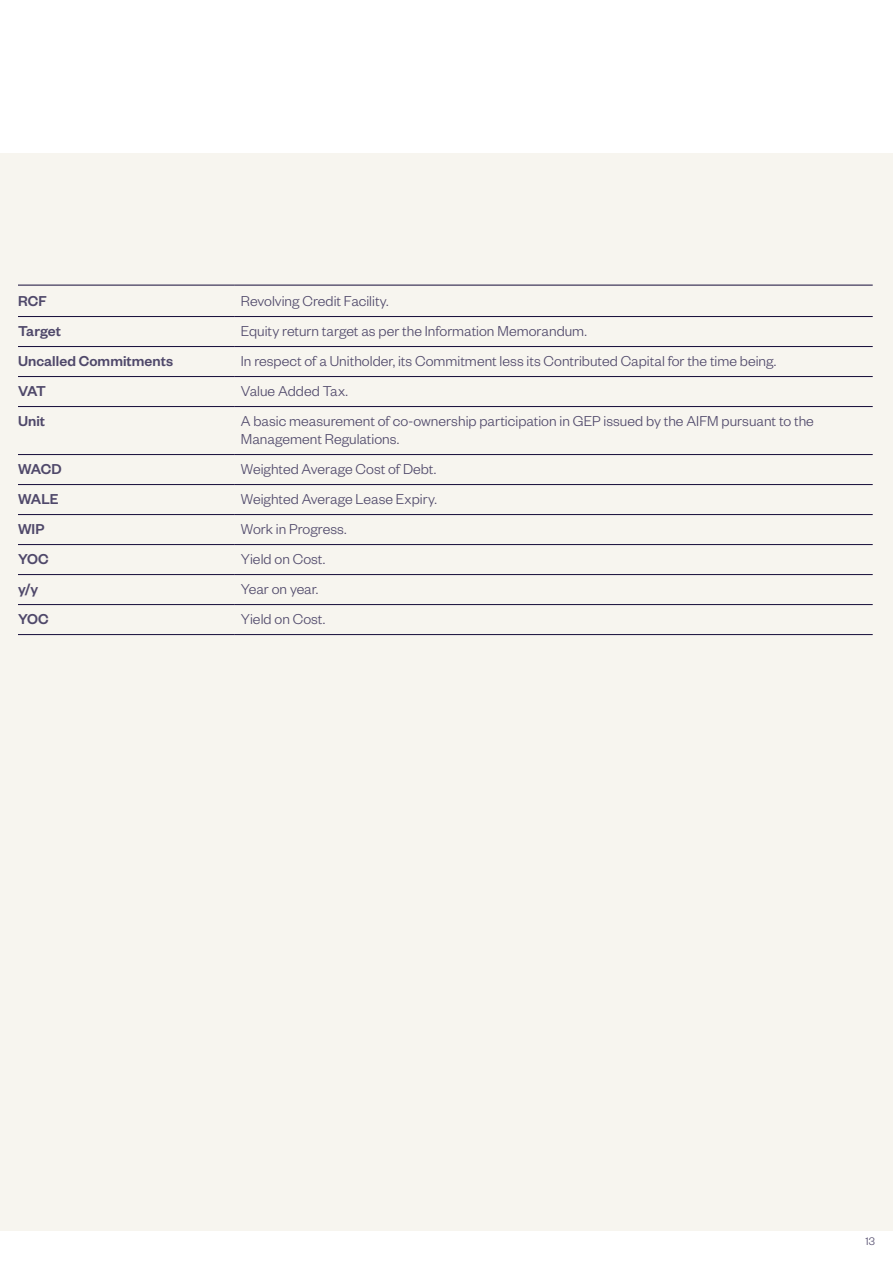
<style>
.page{position:relative;width:893px;height:1263px;background:#fff}
.page>*{position:absolute;margin:0;border:0;box-sizing:border-box;transform-origin:0 0}
.t1{font:300 15.75px/18px "Founders Grotesk";color:#4f486a}
.t2{font:500 15.75px "Founders Grotesk";letter-spacing:.005em;color:#4f486a}
.t3{font:300 12px "Founders Grotesk";color:#4f486a}
</style>
<div class="page">
<div style="left:0;top:153px;width:893px;height:1077px;background:#f7f5ef"></div>
<hr style="left:18px;top:285px;width:217px;height:1px;background:#140b39">
<hr style="left:235px;top:285px;width:638px;height:1px;background:#140b39">
<hr style="left:18px;top:316px;width:217px;height:1px;background:#140b39">
<hr style="left:235px;top:316px;width:638px;height:1px;background:#140b39">
<hr style="left:18px;top:346px;width:217px;height:1px;background:#140b39">
<hr style="left:235px;top:346px;width:638px;height:1px;background:#140b39">
<hr style="left:18px;top:376px;width:217px;height:1px;background:#140b39">
<hr style="left:235px;top:376px;width:638px;height:1px;background:#140b39">
<hr style="left:18px;top:406px;width:217px;height:1px;background:#140b39">
<hr style="left:235px;top:406px;width:638px;height:1px;background:#140b39">
<hr style="left:18px;top:454px;width:217px;height:1px;background:#140b39">
<hr style="left:235px;top:454px;width:638px;height:1px;background:#140b39">
<hr style="left:18px;top:484px;width:217px;height:1px;background:#140b39">
<hr style="left:235px;top:484px;width:638px;height:1px;background:#140b39">
<hr style="left:18px;top:514px;width:217px;height:1px;background:#140b39">
<hr style="left:235px;top:514px;width:638px;height:1px;background:#140b39">
<hr style="left:18px;top:544px;width:217px;height:1px;background:#140b39">
<hr style="left:235px;top:544px;width:638px;height:1px;background:#140b39">
<hr style="left:18px;top:574px;width:217px;height:1px;background:#140b39">
<hr style="left:235px;top:574px;width:638px;height:1px;background:#140b39">
<hr style="left:18px;top:604px;width:217px;height:1px;background:#140b39">
<hr style="left:235px;top:604px;width:638px;height:1px;background:#140b39">
<hr style="left:18px;top:634px;width:217px;height:1px;background:#140b39">
<hr style="left:235px;top:634px;width:638px;height:1px;background:#140b39">
<p class="t2" style="left:18px;top:291px;width:30px">RCF</p>
<p class="t1" style="left:241px;top:291px;width:149px">Revolving Credit Facility.</p>
<p class="t2" style="left:18px;top:321px;width:44px">Target</p>
<p class="t1" style="left:241px;top:321px;width:348px">Equity return target as per the Information Memorandum.</p>
<p class="t2" style="left:18px;top:351px;width:157px">Uncalled Commitments</p>
<p class="t1" style="left:241px;top:351px;width:537px">In respect of a Unitholder, its Commitment less its Contributed Capital for the time being.</p>
<p class="t2" style="left:18px;top:381px;width:30px">VAT</p>
<p class="t1" style="left:241px;top:381px;width:109px">Value Added Tax.</p>
<p class="t2" style="left:18px;top:411px;width:29px">Unit</p>
<p class="t1" style="left:241px;top:411px;width:574px">A basic measurement of co-ownership participation in GEP issued by the AIFM pursuant to the<br>Management Regulations.</p>
<p class="t2" style="left:18px;top:459px;width:45px">WACD</p>
<p class="t1" style="left:241px;top:459px;width:197px">Weighted Average Cost of Debt.</p>
<p class="t2" style="left:18px;top:489px;width:42px">WALE</p>
<p class="t1" style="left:241px;top:489px;width:198px">Weighted Average Lease Expiry.</p>
<p class="t2" style="left:18px;top:519px;width:28px">WIP</p>
<p class="t1" style="left:241px;top:519px;width:107px">Work in Progress.</p>
<p class="t2" style="left:18px;top:549px;width:32px">YOC</p>
<p class="t1" style="left:241px;top:549px;width:86px">Yield on Cost.</p>
<p class="t2" style="left:18px;top:579px;width:22px">y/y</p>
<p class="t1" style="left:241px;top:579px;width:79px">Year on year.</p>
<p class="t2" style="left:18px;top:609px;width:32px">YOC</p>
<p class="t1" style="left:241px;top:609px;width:86px">Yield on Cost.</p>
<p class="t3" style="left:865px;top:1234px;width:11px">13</p>
</div>
